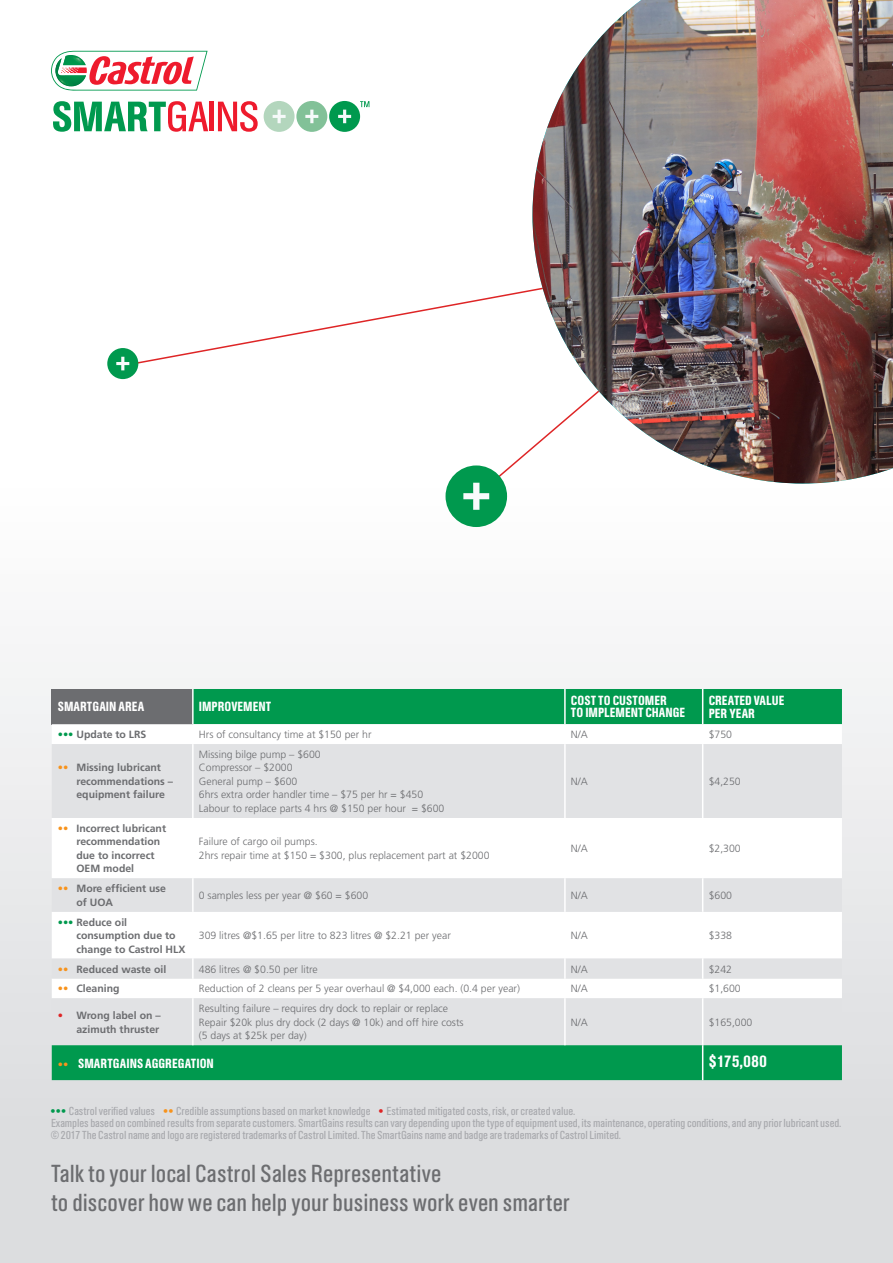
<style>
.page{position:relative;width:893px;height:1263px;background:#fff}
.page>*{position:absolute;margin:0;border:0;box-sizing:border-box;transform-origin:0 0}
.Support_Heading_SB_S{font:22.35px/29px "Castrol Sans Con";color:#6c6d70}
.t1{font:500 15px "Castrol Sans Con";color:#fff}
.t2{font:500 12px/12px "Castrol Sans Con";color:#fff}
.t3{font:300 10.5px/13.5px "Frutiger";color:#6c6d70}
.t4{font:10.5px/12px "Castrol Sans Con";letter-spacing:-.01em;color:#a8a9ad}
.t5{font:700 10.5px/13.5px "Frutiger";color:#6c6d70}
.s1{color:#00994e}
.s2{color:#f7931d}
.s3{color:#de2526}
.s4{font-family:"Frutiger";font-weight:700;font-size:10.5px;color:#f7931d}
</style>
<div class="page">
<div style="left:0;top:428px;width:893px;height:835px;background:linear-gradient(to bottom,#fff,#d7d8da)"></div>
<div style="left:52px;top:689px;width:141px;height:35px;background:#6c6d70"></div>
<div style="left:194px;top:689px;width:648px;height:35px;background:#00994e"></div>
<svg style="left:52px;top:724px;width:790px;height:20px"></svg>
<svg style="left:52px;top:744px;width:790px;height:301px;fill:#e1e2e4"></svg>
<div style="left:52px;top:1045px;width:790px;height:35px;background:#00994e"></div>
<hr style="left:192px;top:744px;width:2px;height:74px;background:#fff">
<hr style="left:564px;top:744px;width:2px;height:74px;background:#fff">
<hr style="left:702px;top:744px;width:1px;height:74px;background:#fff">
<hr style="left:192px;top:998px;width:2px;height:47px;background:#fff">
<hr style="left:564px;top:998px;width:2px;height:47px;background:#fff">
<hr style="left:702px;top:998px;width:1px;height:47px;background:#fff">
<hr style="left:192px;top:689px;width:2px;height:35px;background:#fff">
<hr style="left:564px;top:689px;width:2px;height:35px;background:#fff">
<hr style="left:702px;top:689px;width:1px;height:35px;background:#fff">
<hr style="left:192px;top:818px;width:2px;height:60px;background:#fff">
<hr style="left:564px;top:818px;width:2px;height:60px;background:#fff">
<hr style="left:702px;top:818px;width:1px;height:60px;background:#fff">
<hr style="left:192px;top:878px;width:2px;height:34px;background:#fff">
<hr style="left:564px;top:878px;width:2px;height:34px;background:#fff">
<hr style="left:702px;top:878px;width:1px;height:34px;background:#fff">
<hr style="left:192px;top:912px;width:2px;height:47px;background:#fff">
<hr style="left:564px;top:912px;width:2px;height:47px;background:#fff">
<hr style="left:702px;top:912px;width:1px;height:47px;background:#fff">
<svg style="left:192px;top:959px;width:2px;height:19px"></svg>
<svg style="left:564px;top:959px;width:2px;height:19px"></svg>
<hr style="left:192px;top:978px;width:2px;height:20px;background:#fff">
<hr style="left:564px;top:978px;width:2px;height:20px;background:#fff">
<svg style="left:702px;top:959px;width:1px;height:39px"></svg>
<hr style="left:702px;top:1045px;width:1px;height:35px;background:#fff">
<svg style="left:121px;top:289px;width:651px;height:209px"></svg>
<div style="left:445px;top:465px;width:62px;height:62px;background:#00994e;border-radius:50%"></div>
<svg style="left:463px;top:483px;width:26px;height:27px"></svg>
<img style="left:532px;top:0;width:361px;height:483px">
<svg style="left:360px;top:101px;width:9px;height:6px"></svg>
<div style="left:329px;top:101px;width:31px;height:31px;background:#00994e;border-radius:50%"></div>
<svg style="left:338px;top:110px;width:13px;height:13px"></svg>
<div style="left:296px;top:101px;width:31px;height:31px;background:#82c198;border-radius:50%"></div>
<svg style="left:305px;top:110px;width:13px;height:13px"></svg>
<div style="left:264px;top:101px;width:31px;height:31px;background:#b3d6bd;border-radius:50%"></div>
<svg style="left:273px;top:110px;width:13px;height:13px"></svg>
<svg style="left:53px;top:101px;width:155px;height:31px"></svg>
<hr style="left:210px;top:102px;width:4px;height:29px;background:#ee1b2d">
<svg style="left:218px;top:101px;width:40px;height:31px"></svg>
<svg style="left:51px;top:51px;width:157px;height:40px"></svg>
<div style="left:107px;top:348px;width:31px;height:31px;background:#00994e;border-radius:50%"></div>
<svg style="left:116px;top:357px;width:13px;height:13px"></svg>
<p class="t2" style="left:58px;top:701px;width:88px">SMARTGAIN AREA</p>
<p class="t2" style="left:199px;top:701px;width:74px">IMPROVEMENT</p>
<p class="t2" style="left:571px;top:695px;width:116px">COST TO CUSTOMER<br>TO IMPLEMENT CHANGE</p>
<p class="t2" style="left:709px;top:693px;width:77px;line-height:13.5px">CREATED VALUE<br>PER YEAR</p>
<p class="t5" style="left:58px;top:728px;width:90px"><span class="s1">•••</span> Update to LRS</p>
<p class="t3" style="left:199px;top:728px;width:174px">Hrs of consultancy time at $150 per hr</p>
<p class="t3" style="left:571px;top:728px;width:18px">N/A</p>
<p class="t3" style="left:709px;top:728px;width:25px">$750</p>
<p class="t5" style="left:76px;top:761px;width:98px;text-indent:-19px"><span class="s2">••</span> Missing lubricant recommendations – equipment failure</p>
<p class="t3" style="left:199px;top:747px;width:123px">Missing bilge pump – $600</p>
<p class="t3" style="left:199px;top:761px;width:95px">Compressor – $2000</p>
<p class="t3" style="left:199px;top:774px;width:100px">General pump – $600</p>
<p class="t3" style="left:199px;top:788px;width:226px">6hrs extra order handler time – $75 per hr = $450</p>
<p class="t3" style="left:199px;top:801px;width:247px">Labour to replace parts 4 hrs @ $150 per hour = $600</p>
<p class="t3" style="left:571px;top:774px;width:18px">N/A</p>
<p class="t3" style="left:709px;top:774px;width:34px">$4,250</p>
<p class="t5" style="left:76px;top:821px;width:91px;text-indent:-19px"><span class="s2">••</span> Incorrect lubricant recommendation due to incorrect<br>OEM model</p>
<p class="t3" style="left:199px;top:835px;width:292px">Failure of cargo oil pumps.<br>2hrs repair time at $150 = $300, plus replacement part at $2000</p>
<p class="t3" style="left:571px;top:842px;width:18px">N/A</p>
<p class="t3" style="left:709px;top:842px;width:34px">$2,300</p>
<p class="t5" style="left:76px;top:882px;width:91px;text-indent:-19px"><span class="s2">••</span> More efficient use of UOA</p>
<p class="t3" style="left:199px;top:888px;width:171px">0 samples less per year @ $60 = $600</p>
<p class="t3" style="left:571px;top:888px;width:18px">N/A</p>
<p class="t3" style="left:709px;top:888px;width:25px">$600</p>
<p class="t5" style="left:76px;top:915px;width:110px;text-indent:-19px"><span class="s1">•••</span> Reduce oil consumption due to change to Castrol HLX</p>
<p class="t3" style="left:199px;top:929px;width:253px">309 litres @$1.65 per litre to 823 litres @ $2.21 per year</p>
<p class="t3" style="left:571px;top:929px;width:18px">N/A</p>
<p class="t3" style="left:709px;top:929px;width:25px">$338</p>
<p class="t5" style="left:58px;top:962px;width:110px"><span class="s2">••</span> Reduced waste oil</p>
<p class="t3" style="left:199px;top:962px;width:120px">486 litres @ $0.50 per litre</p>
<p class="t3" style="left:571px;top:962px;width:18px">N/A</p>
<p class="t3" style="left:709px;top:962px;width:25px">$242</p>
<p class="t5" style="left:58px;top:982px;width:63px"><span class="s2">••</span> Cleaning</p>
<p class="t3" style="left:199px;top:982px;width:323px">Reduction of 2 cleans per 5 year overhaul @ $4,000 each. (0.4 per year)</p>
<p class="t3" style="left:571px;top:982px;width:18px">N/A</p>
<p class="t3" style="left:709px;top:982px;width:34px">$1,600</p>
<p class="t5" style="left:58px;top:1008px;width:104px;text-align:right"><span class="s3">•</span> Wrong label on – azimuth thruster</p>
<p class="t3" style="left:199px;top:1002px;width:251px">Resulting failure – requires dry dock to replair or replace</p>
<p class="t3" style="left:199px;top:1015px;width:266px">Repair $20k plus dry dock (2 days @ 10k) and off hire costs (5 days at $25k per day)</p>
<p class="t3" style="left:571px;top:1015px;width:18px">N/A</p>
<p class="t3" style="left:709px;top:1015px;width:45px">$165,000</p>
<p class="t2" style="left:58px;top:1057px;width:158px"><span class="s4">••</span> SMARTGAINS AGGREGATION</p>
<p class="t1" style="left:709px;top:1052px;width:60px">$175,080</p>
<p class="t4" style="left:51px;top:1105px;width:792px"><span class="s1">• • •</span> Castrol verified values <span class="s2">• •</span> Credible assumptions based on market knowledge <span class="s3">•</span> Estimated mitigated costs, risk, or created value.<br>Examples based on combined results from separate customers. SmartGains results can vary depending upon the type of equipment used, its maintenance, operating conditions, and any prior lubricant used. © 2017 The Castrol name and logo are registered trademarks of Castrol Limited. The SmartGains name and badge are trademarks of Castrol Limited.</p>
<p class="Support_Heading_SB_S" style="left:51px;top:1159px;width:520px">Talk to your local Castrol Sales Representative<br>to discover how we can help your business work even smarter</p>
</div>
